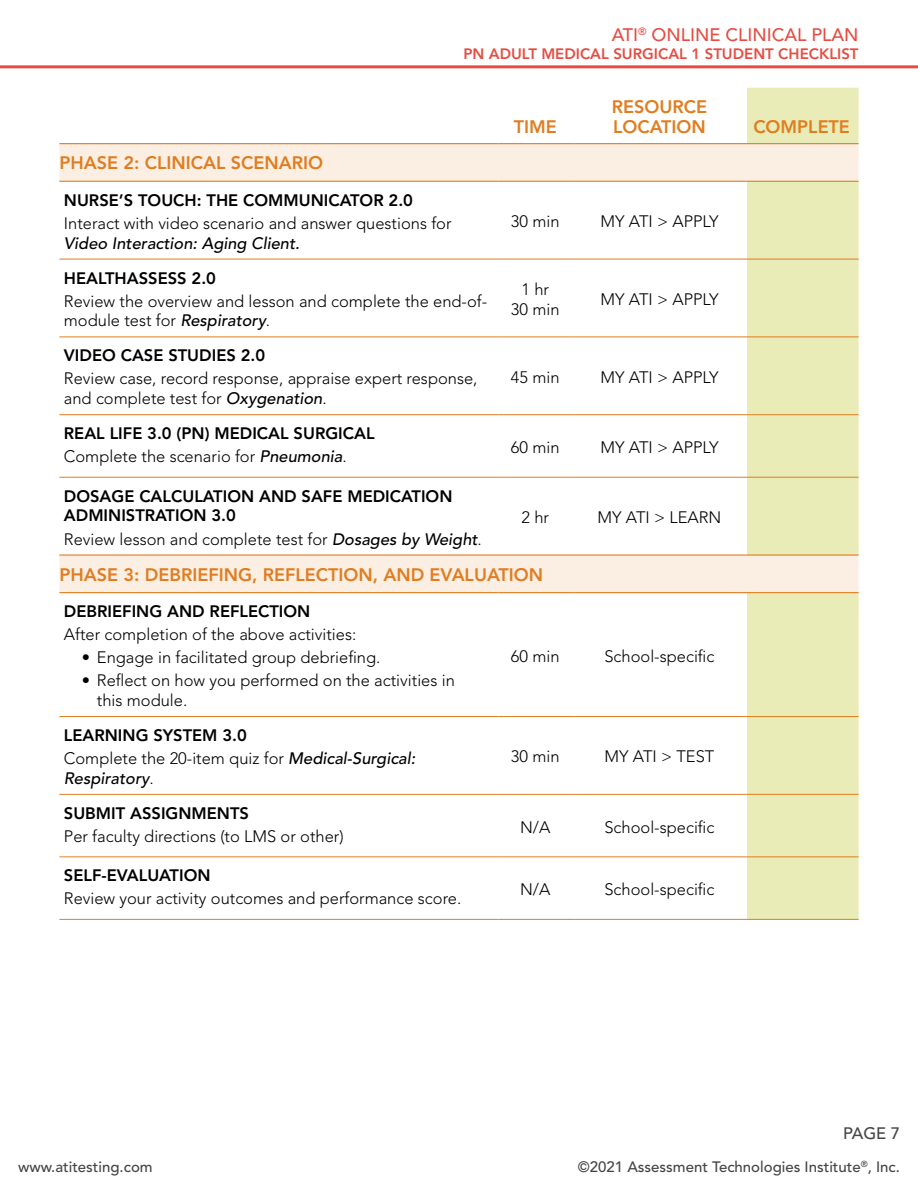
<style>
.page{position:relative;width:918px;height:1188px;background:#fff}
.page>*{position:absolute;margin:0;border:0;box-sizing:border-box;transform-origin:0 0}
.Subhead__orange{font:800 18px "Avenir LT Std";color:#e07d20}
.Subhead__orange__tab{font:800 18px/19.8px "Avenir LT Std";color:#e07d20}
.t1{font:500 18px "Avenir LT Std";color:#e54d43}
.Table_copy{font:300 16.5px/19.8px "Avenir LT Std";color:#000}
.Table_subhead{font:800 16.5px/19.8px "Avenir LT Std";color:#000}
.Table_copy_centered{font:300 16.5px/19.8px "Avenir LT Std";color:#000;text-align:center}
.Table_copy-2{font:italic 500 16.5px/19.8px "Avenir LT Std";color:#000}
.t2{font:500 16.5px "Avenir LT Std";color:#474544}
.t3{font:500 15px "Avenir LT Std";color:#474544}
.t4{font:800 15px "Avenir LT Std";color:#e54d43}
.s1{font-weight:500;font-style:italic}
.s2{font-weight:300;font-style:normal}
</style>
<div class="page">
<hr style="left:0;top:65px;width:918px;height:3px;background:#e54d43">
<div style="left:747px;top:88px;width:112px;height:831px;background:#e9ecb6"></div>
<svg style="left:59px;top:144px;width:800px;height:448px"></svg>
<hr style="left:59px;top:259px;width:440px;height:1px;background:#e07d20">
<hr style="left:499px;top:259px;width:75px;height:1px;background:#e07d20">
<hr style="left:574px;top:259px;width:173px;height:1px;background:#e07d20">
<hr style="left:59px;top:337px;width:440px;height:1px;background:#e07d20">
<hr style="left:499px;top:337px;width:75px;height:1px;background:#e07d20">
<hr style="left:574px;top:337px;width:173px;height:1px;background:#e07d20">
<hr style="left:59px;top:414px;width:440px;height:1px;background:#e07d20">
<hr style="left:499px;top:414px;width:75px;height:1px;background:#e07d20">
<hr style="left:574px;top:414px;width:173px;height:1px;background:#e07d20">
<hr style="left:59px;top:477px;width:440px;height:1px;background:#e07d20">
<hr style="left:499px;top:477px;width:75px;height:1px;background:#e07d20">
<hr style="left:574px;top:477px;width:173px;height:1px;background:#e07d20">
<hr style="left:59px;top:716px;width:440px;height:1px;background:#e07d20">
<hr style="left:499px;top:716px;width:75px;height:1px;background:#e07d20">
<hr style="left:574px;top:716px;width:173px;height:1px;background:#e07d20">
<hr style="left:59px;top:794px;width:440px;height:1px;background:#e07d20">
<hr style="left:499px;top:794px;width:75px;height:1px;background:#e07d20">
<hr style="left:574px;top:794px;width:173px;height:1px;background:#e07d20">
<hr style="left:59px;top:857px;width:440px;height:1px;background:#e07d20">
<hr style="left:499px;top:857px;width:75px;height:1px;background:#e07d20">
<hr style="left:574px;top:857px;width:173px;height:1px;background:#e07d20">
<hr style="left:59px;top:919px;width:440px;height:1px;background:#e07d20">
<hr style="left:499px;top:919px;width:75px;height:1px;background:#e07d20">
<hr style="left:574px;top:919px;width:173px;height:1px;background:#e07d20">
<hr style="left:59px;top:181px;width:440px;height:1px;background:#e07d20">
<hr style="left:499px;top:181px;width:75px;height:1px;background:#e07d20">
<hr style="left:574px;top:181px;width:173px;height:1px;background:#e07d20">
<hr style="left:59px;top:554px;width:440px;height:2px;background:#e07d20">
<hr style="left:499px;top:554px;width:75px;height:2px;background:#e07d20">
<hr style="left:574px;top:554px;width:173px;height:2px;background:#e07d20">
<hr style="left:59px;top:592px;width:440px;height:1px;background:#e07d20">
<hr style="left:499px;top:592px;width:75px;height:1px;background:#e07d20">
<hr style="left:574px;top:592px;width:173px;height:1px;background:#e07d20">
<hr style="left:747px;top:181px;width:112px;height:1px;background:#e07d20">
<hr style="left:747px;top:554px;width:112px;height:2px;background:#e07d20">
<hr style="left:747px;top:592px;width:112px;height:1px;background:#e07d20">
<hr style="left:747px;top:259px;width:112px;height:1px;background:#e07d20">
<hr style="left:747px;top:337px;width:112px;height:1px;background:#e07d20">
<hr style="left:747px;top:414px;width:112px;height:1px;background:#e07d20">
<hr style="left:747px;top:477px;width:112px;height:1px;background:#e07d20">
<hr style="left:747px;top:716px;width:112px;height:1px;background:#e07d20">
<hr style="left:747px;top:794px;width:112px;height:1px;background:#e07d20">
<hr style="left:747px;top:857px;width:112px;height:1px;background:#e07d20">
<hr style="left:747px;top:919px;width:112px;height:1px;background:#e07d20">
<hr style="left:59px;top:143px;width:440px;height:1px;background:#e07d20">
<hr style="left:499px;top:143px;width:75px;height:1px;background:#e07d20">
<hr style="left:574px;top:143px;width:173px;height:1px;background:#e07d20">
<hr style="left:747px;top:143px;width:112px;height:1px;background:#e07d20">
<p class="t1" style="left:612px;top:24px;width:248px">ATI<sup>®</sup> ONLINE CLINICAL PLAN</p>
<p class="t4" style="left:463px;top:45px;width:397px">PN ADULT MEDICAL SURGICAL 1 STUDENT CHECKLIST</p>
<p class="Subhead__orange__tab" style="left:514px;top:117px;width:45px">TIME</p>
<p class="Subhead__orange__tab" style="left:612px;top:97px;width:97px">RESOURCE<br>LOCATION</p>
<p class="Subhead__orange" style="left:59px;top:152px;width:265px">PHASE 2: CLINICAL SCENARIO</p>
<p class="Table_subhead" style="left:64px;top:190px;width:351px">NURSE’S TOUCH: THE COMMUNICATOR 2.0</p>
<p class="Table_copy" style="left:64px;top:213px;width:389px">Interact with video scenario and answer questions for<br><span class="s1">Video Interaction: Aging Client.</span></p>
<p class="Table_copy_centered" style="left:511px;top:212px;width:50px">30 min</p>
<p class="Table_copy_centered" style="left:600px;top:212px;width:120px">MY ATI &gt; APPLY</p>
<p class="Table_subhead" style="left:64px;top:268px;width:154px">HEALTHASSESS 2.0</p>
<p class="Table_copy" style="left:64px;top:291px;width:425px">Review the overview and lesson and complete the end-of&shy;module test for <span class="s1">Respiratory</span>.</p>
<p class="Table_copy_centered" style="left:511px;top:280px;width:50px">1 hr<br>30 min</p>
<p class="Table_copy_centered" style="left:600px;top:289px;width:120px">MY ATI &gt; APPLY</p>
<p class="Table_subhead" style="left:64px;top:346px;width:203px">VIDEO CASE STUDIES 2.0</p>
<p class="Table_copy" style="left:64px;top:369px;width:415px">Review case, record response, appraise expert response, and complete test for <span class="s1">Oxygenation</span>.</p>
<p class="Table_copy_centered" style="left:511px;top:367px;width:50px">45 min</p>
<p class="Table_copy_centered" style="left:600px;top:367px;width:120px">MY ATI &gt; APPLY</p>
<p class="Table_subhead" style="left:64px;top:424px;width:312px">REAL LIFE 3.0 (PN) MEDICAL SURGICAL</p>
<p class="Table_copy" style="left:64px;top:447px;width:284px">Complete the scenario for <span class="s1">Pneumonia</span>.</p>
<p class="Table_copy_centered" style="left:511px;top:437px;width:50px">60 min</p>
<p class="Table_copy_centered" style="left:600px;top:437px;width:120px">MY ATI &gt; APPLY</p>
<p class="Table_subhead" style="left:64px;top:486px;width:390px">DOSAGE CALCULATION AND SAFE MEDICATION<br>ADMINISTRATION 3.0</p>
<p class="Table_copy" style="left:64px;top:529px;width:420px">Review lesson and complete test for <span class="s1">Dosages by Weight</span>.</p>
<p class="Table_copy_centered" style="left:522px;top:508px;width:29px">2 hr</p>
<p class="Table_copy_centered" style="left:598px;top:508px;width:125px">MY ATI &gt; LEARN</p>
<p class="Subhead__orange" style="left:59px;top:564px;width:485px">PHASE 3: DEBRIEFING, REFLECTION, AND EVALUATION</p>
<p class="Table_subhead" style="left:64px;top:602px;width:248px">DEBRIEFING AND REFLECTION</p>
<p class="Table_copy" style="left:64px;top:625px;width:294px">After completion of the above activities:</p>
<p class="Table_copy" style="left:82px;top:648px;width:300px">• Engage in facilitated group debriefing.</p>
<p class="Table_copy" style="left:97px;top:671px;width:360px;text-indent:-15px">• Reflect on how you performed on the activities in this module.</p>
<p class="Table_copy_centered" style="left:511px;top:646px;width:50px">60 min</p>
<p class="Table_copy_centered" style="left:604px;top:646px;width:112px">School-specific</p>
<p class="Table_subhead" style="left:64px;top:725px;width:185px">LEARNING SYSTEM 3.0</p>
<p class="Table_copy-2" style="left:64px;top:749px;width:353px"><span class="s2">Complete the 20-item quiz for</span> Medical-Surgical:<br>Respiratory<span class="s2">.</span></p>
<p class="Table_copy_centered" style="left:511px;top:747px;width:50px">30 min</p>
<p class="Table_copy_centered" style="left:605px;top:747px;width:111px">MY ATI &gt; TEST</p>
<p class="Table_subhead" style="left:64px;top:803px;width:187px">SUBMIT ASSIGNMENTS</p>
<p class="Table_copy" style="left:64px;top:826px;width:281px">Per faculty directions (to LMS or other)</p>
<p class="Table_copy_centered" style="left:520px;top:817px;width:32px">N/A</p>
<p class="Table_copy_centered" style="left:604px;top:817px;width:112px">School-specific</p>
<p class="Table_subhead" style="left:64px;top:866px;width:148px">SELF-EVALUATION</p>
<p class="Table_copy" style="left:64px;top:889px;width:399px">Review your activity outcomes and performance score.</p>
<p class="Table_copy_centered" style="left:520px;top:880px;width:32px">N/A</p>
<p class="Table_copy_centered" style="left:604px;top:880px;width:112px">School-specific</p>
<p class="Subhead__orange__tab" style="left:753px;top:117px;width:98px">COMPLETE</p>
<p class="t2" style="left:843px;top:1124px;width:58px">PAGE 7</p>
<p class="t3" style="left:18px;top:1158px;width:136px">www.atitesting.com</p>
<p class="t3" style="left:578px;top:1158px;width:324px">©2021 Assessment Technologies Institute<sup>®</sup>, Inc.</p>
</div>
